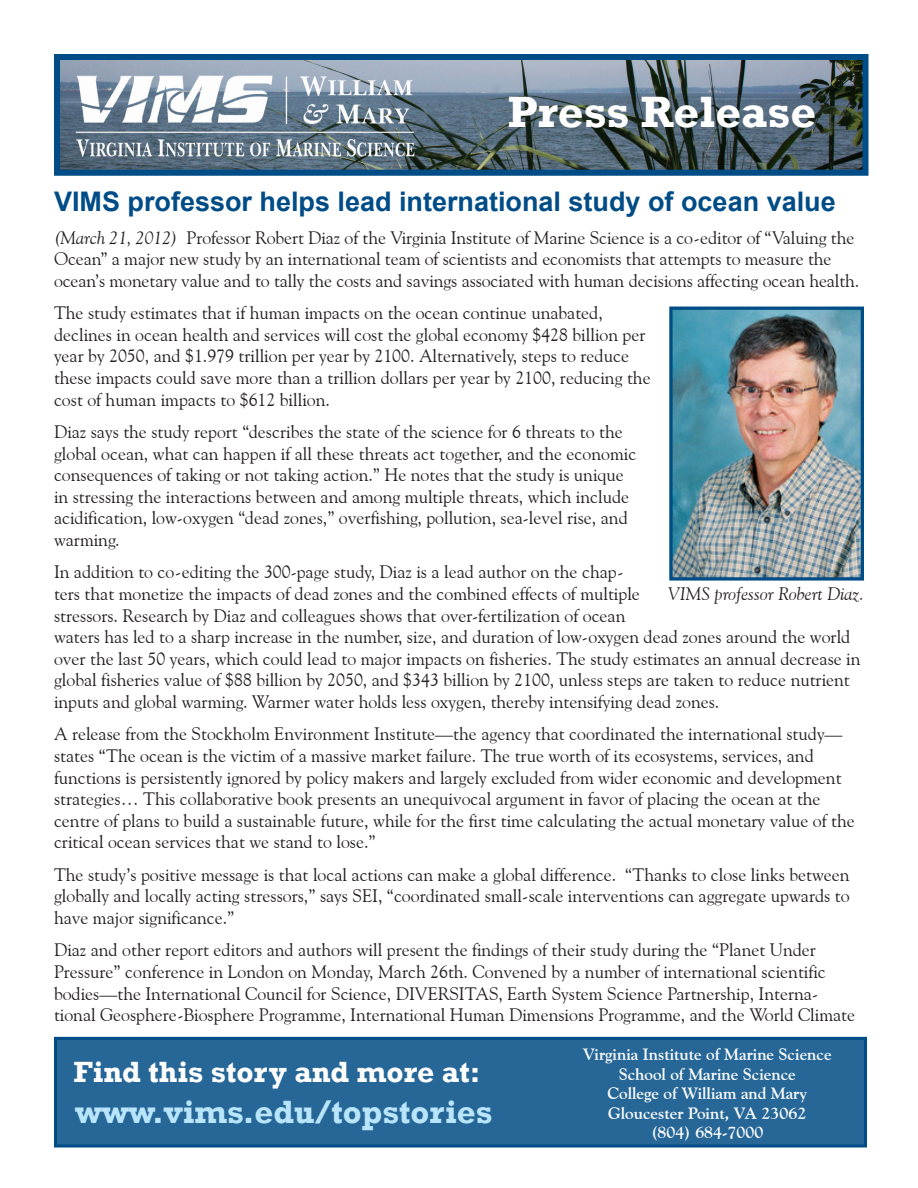
<style>
.page{position:relative;width:918px;height:1188px;background:#fff}
.page>*{position:absolute;margin:0;border:0;box-sizing:border-box;transform-origin:0 0}
.Press_Release_Headin{font:700 45px "Rockwell";color:#fff}
.Headline_-_centered{font:700 33px "Rockwell";color:#b9e5fa}
.Headline_-_centered-2{font:700 30px "Rockwell";color:#fff}
.Headline_-_Articles{font:700 27px "Arial";color:#004c86}
.Body_Text{font:18px/21.6px "Goudy Old Style BT";color:#231f20}
.Cutline{font:italic 18px "Goudy Old Style BT";color:#231f20}
.Headline_-_centered-3{font:700 16.5px "Goudy Old Style BT";color:#fff}
.s1{font-style:italic}
</style>
<div class="page">
<div style="left:56px;top:1038px;width:810px;height:108px;background:#266798"></div>
<div style="left:54px;top:1037px;width:813px;height:111px;border:3px solid #004c86"></div>
<img style="left:61px;top:61px;width:800px;height:108px">
<div style="left:54px;top:54px;width:814px;height:122px;border:6px solid #004c86"></div>
<img style="left:69px;top:70px;width:351px;height:94px">
<img style="left:673px;top:311px;width:187px;height:266px">
<div style="left:669px;top:307px;width:195px;height:274px;border:3px solid #004c86"></div>
<p class="Press_Release_Headin" style="left:508px;top:84px;width:310px">Press Release</p>
<p class="Headline_-_Articles" style="left:54px;top:184px;width:783px">VIMS professor helps lead international study of ocean value</p>
<p class="Body_Text" style="left:54px;top:226px;width:807px"><span class="s1">(March 21, 2012)</span> Professor Robert Diaz of the Virginia Institute of Marine Science is a co-editor of “Valuing the<br>Ocean” a major new study by an international team of scientists and economists that attempts to measure the ocean’s monetary value and to tally the costs and savings associated with human decisions affecting ocean health.</p>
<p class="Body_Text" style="left:54px;top:302px;width:598px">The study estimates that if human impacts on the ocean continue unabated, declines in ocean health and services will cost the global economy $428 billion per year by 2050, and $1.979 trillion per year by 2100. Alternatively, steps to reduce these impacts could save more than a trillion dollars per year by 2100, reducing the cost of human impacts to $612 billion.</p>
<p class="Body_Text" style="left:54px;top:421px;width:584px">Diaz says the study report “describes the state of the science for 6 threats to the global ocean, what can happen if all these threats act together, and the economic consequences of taking or not taking action.” He notes that the study is unique in stressing the interactions between and among multiple threats, which include acidification, low-oxygen “dead zones,” overfishing, pollution, sea-level rise, and warming.</p>
<p class="Body_Text" style="left:54px;top:561px;width:808px">In addition to co-editing the 300-page study, Diaz is a lead author on the chap-<br>ters that monetize the impacts of dead zones and the combined effects of multiple<br>stressors. Research by Diaz and colleagues shows that over-fertilization of ocean<br>waters has led to a sharp increase in the number, size, and duration of low-oxygen dead zones around the world over the last 50 years, which could lead to major impacts on fisheries. The study estimates an annual decrease in global fisheries value of $88 billion by 2050, and $343 billion by 2100, unless steps are taken to reduce nutrient inputs and global warming. Warmer water holds less oxygen, thereby intensifying dead zones.</p>
<p class="Body_Text" style="left:54px;top:723px;width:802px">A release from the Stockholm Environment Institute—the agency that coordinated the international study— states “The ocean is the victim of a massive market failure. The true worth of its ecosystems, services, and functions is persistently ignored by policy makers and largely excluded from wider economic and development strategies… This collaborative book presents an unequivocal argument in favor of placing the ocean at the centre of plans to build a sustainable future, while for the first time calculating the actual monetary value of the critical ocean services that we stand to lose.”</p>
<p class="Body_Text" style="left:54px;top:863px;width:797px;text-align:justify">The study’s positive message is that local actions can make a global difference. “Thanks to close links between globally and locally acting stressors,” says SEI, “coordinated small-scale interventions can aggregate upwards to have major significance.”</p>
<p class="Body_Text" style="left:54px;top:939px;width:803px">Diaz and other report editors and authors will present the findings of their study during the “Planet Under Pressure” conference in London on Monday, March 26th. Convened by a number of international scientific bodies—the International Council for Science, DIVERSITAS, Earth System Science Partnership, Interna&shy;tional Geosphere-Biosphere Programme, International Human Dimensions Programme, and the World Climate</p>
<p class="Cutline" style="left:668px;top:582px;width:197px">VIMS professor Robert Diaz.</p>
<p class="Headline_-_centered-2" style="left:74px;top:1054px;width:408px">Find this story and more at:</p>
<p class="Headline_-_centered" style="left:75px;top:1092px;width:419px">www.vims.edu/topstories</p>
<p class="Headline_-_centered-3" style="left:583px;top:1044px;width:250px">Virginia Institute of Marine Science</p>
<p class="Headline_-_centered-3" style="left:619px;top:1064px;width:179px">School of Marine Science</p>
<p class="Headline_-_centered-3" style="left:607px;top:1083px;width:201px">College of William and Mary</p>
<p class="Headline_-_centered-3" style="left:608px;top:1103px;width:200px">Gloucester Point, VA 23062</p>
<p class="Headline_-_centered-3" style="left:651px;top:1122px;width:114px">(804) 684-7000</p>
</div>
